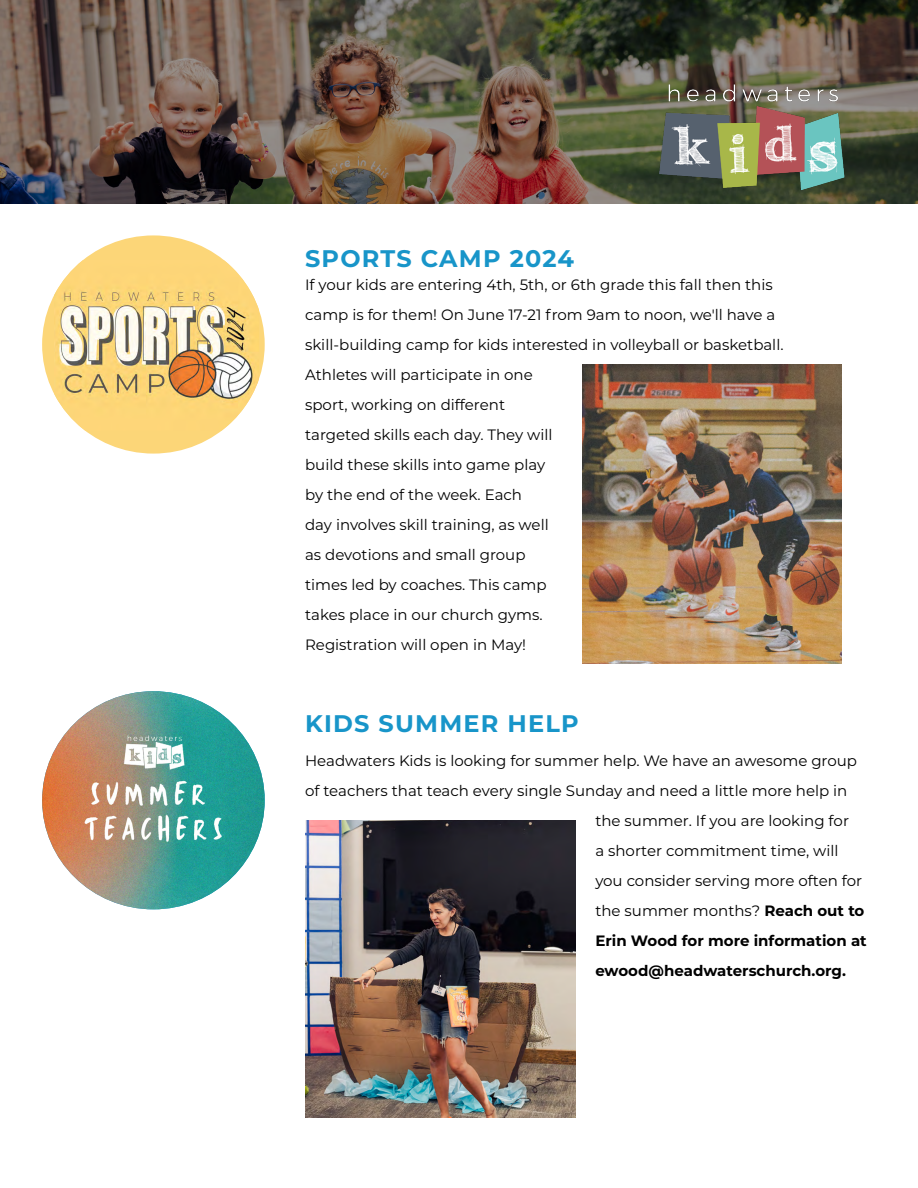
<style>
.page{position:relative;width:918px;height:1188px;background:#fff}
.page>*{position:absolute;margin:0;border:0;box-sizing:border-box;transform-origin:0 0}
.t1{font:700 24px "Montserrat";letter-spacing:.05em;color:#1895c9}
.t2{font:15px/30px "Montserrat";color:#000}
.t3{font:700 15px "Montserrat";color:#000}
.s1{font-weight:700}
</style>
<div class="page">
<img style="left:0;top:0;width:918px;height:203px">
<img style="left:631px;top:76px;width:237px;height:121px">
<div style="left:42px;top:235px;width:223px;height:219px;background:#fcd678;border-radius:50%"></div>
<img style="left:54px;top:260px;width:205px;height:171px">
<img style="left:42px;top:691px;width:223px;height:218px">
<img style="left:582px;top:364px;width:259px;height:299px">
<img style="left:305px;top:820px;width:270px;height:298px">
<h1 class="t1" style="left:305px;top:241px;width:270px">SPORTS CAMP 2024</h1>
<p class="t2" style="left:305px;top:269px;width:480px">If your kids are entering 4th, 5th, or 6th grade this fall then this camp is for them! On June 17-21 from 9am to noon, we'll have a skill-building camp for kids interested in volleyball or basketball.<br>Athletes will participate in one<br>sport, working on different<br>targeted skills each day. They will<br>build these skills into game play<br>by the end of the week. Each<br>day involves skill training, as well<br>as devotions and small group<br>times led by coaches. This camp<br>takes place in our church gyms.<br>Registration will open in May!</p>
<h1 class="t1" style="left:305px;top:707px;width:275px">KIDS SUMMER HELP</h1>
<p class="t2" style="left:305px;top:745px;width:554px">Headwaters Kids is looking for summer help. We have an awesome group</p>
<p class="t2" style="left:305px;top:775px;width:544px">of teachers that teach every single Sunday and need a little more help in</p>
<p class="t2" style="left:595px;top:805px;width:255px">the summer. If you are looking for</p>
<p class="t2" style="left:595px;top:835px;width:245px">a shorter commitment time, will</p>
<p class="t2" style="left:595px;top:865px;width:268px">you consider serving more often for</p>
<p class="t2" style="left:595px;top:895px;width:271px">the summer months? <span class="s1">Reach out to</span></p>
<p class="t3" style="left:595px;top:930px;width:273px">Erin Wood for more information at</p>
<p class="t3" style="left:595px;top:960px;width:252px">ewood@headwaterschurch.org.</p>
</div>
